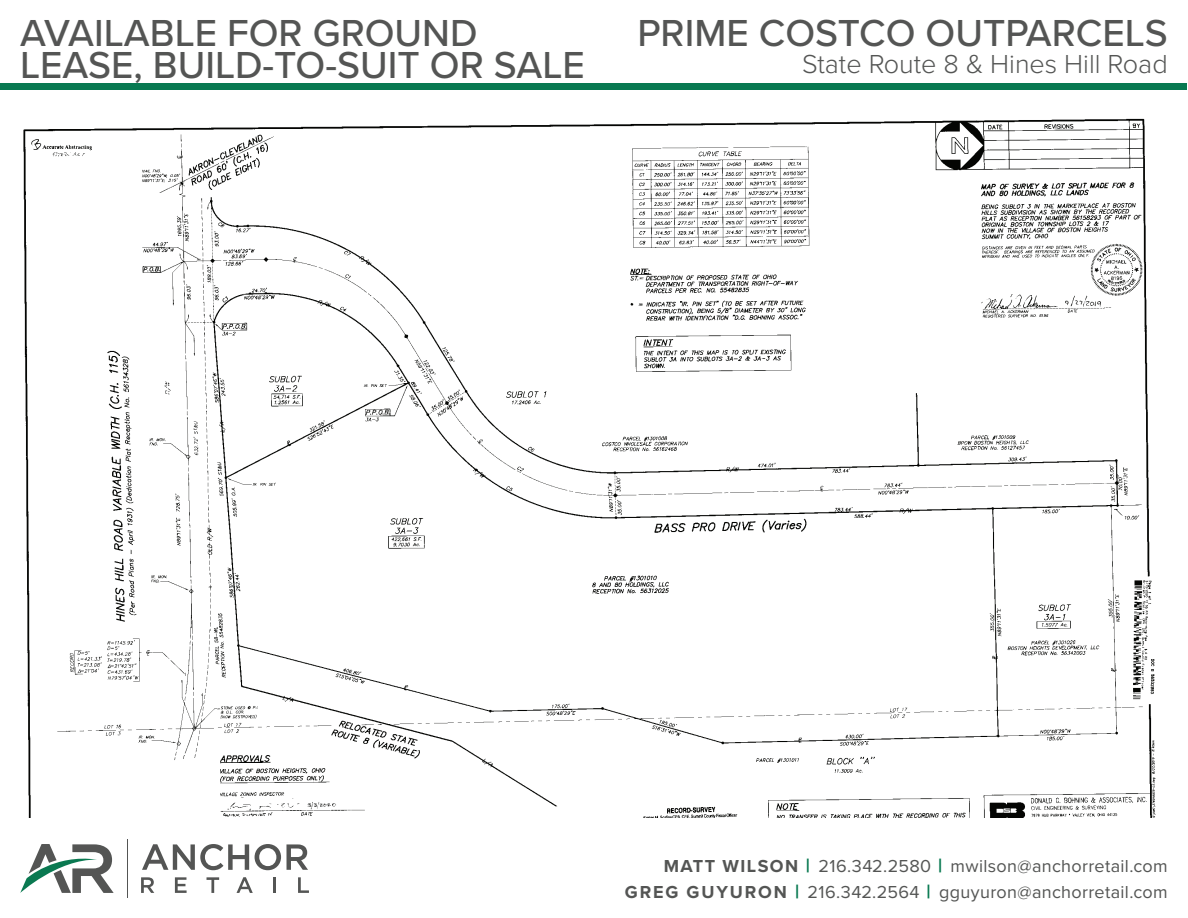
<style>
.page{position:relative;width:1188px;height:918px;background:#fff}
.page>*{position:absolute;margin:0;border:0;box-sizing:border-box;transform-origin:0 0}
.t1{font:500 39px/31.5px "Proxima Nova";color:#545554}
.t2{font:300 27px "Proxima Nova";color:#545554}
.t3{font:18px "Proxima Nova";letter-spacing:.02em;color:#545554}
.s1{font-weight:700}
.s2{font-weight:700;font-size:19.5px;color:#087951}
</style>
<div class="page">
<svg style="left:20px;top:844px;width:94px;height:49px"></svg>
<hr style="left:127px;top:839px;width:1px;height:59px;background:#545554">
<svg style="left:142px;top:844px;width:107px;height:26px"></svg>
<svg style="left:255px;top:844px;width:53px;height:26px"></svg>
<svg style="left:141px;top:877px;width:13px;height:16px"></svg>
<svg style="left:175px;top:877px;width:12px;height:16px"></svg>
<svg style="left:207px;top:877px;width:12px;height:16px"></svg>
<svg style="left:237px;top:877px;width:16px;height:16px"></svg>
<hr style="left:273px;top:877px;width:3px;height:16px;background:#545554">
<svg style="left:298px;top:877px;width:11px;height:16px"></svg>
<div style="left:1px;top:83px;width:1186px;height:7px;background:#087951"></div>
<img style="left:23px;top:118px;width:1133px;height:700px">
<h1 class="t1" style="left:20px;top:16px;width:566px">AVAILABLE FOR GROUND<br>LEASE, BUILD-TO-SUIT OR SALE</h1>
<h1 class="t1" style="left:637px;top:16px;width:532px">PRIME COSTCO OUTPARCELS</h1>
<h2 class="t2" style="left:802px;top:44px;width:367px">State Route 8 &amp; Hines Hill Road</h2>
<p class="t3" style="left:664px;top:852px;width:506px"><span class="s1">MATT WILSON</span> <span class="s2">|</span> 216.342.2580 <span class="s2">|</span> mwilson@anchorretail.com</p>
<p class="t3" style="left:625px;top:878px;width:544px"><span class="s1">GREG GUYURON</span> <span class="s2">|</span> 216.342.2564 <span class="s2">|</span> gguyuron@anchorretail.com</p>
</div>
